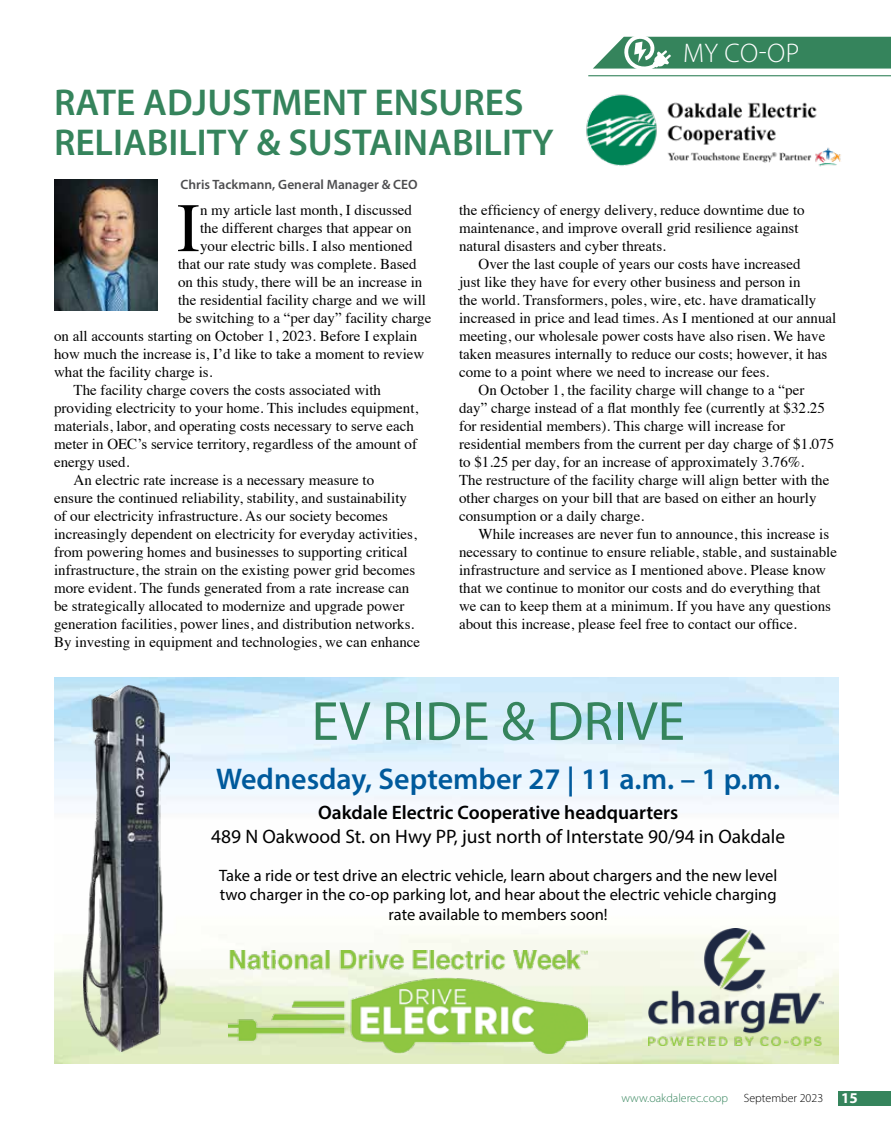
<style>
.page{position:relative;width:891px;height:1134px;background:#fff}
.page>*{position:absolute;margin:0;border:0;box-sizing:border-box;transform-origin:0 0}
.t1{font:69.45px "Times";color:#000}
.t2{font:55.5px "Myriad Pro";color:#35845c}
.t3{font:600 37.5px/40.5px "Myriad Pro";color:#35845c}
.t4{font:600 30px "Myriad Pro";color:#005a9c}
.t5{font:300 27px "Myriad Pro";color:#fff}
.t6{font:19.5px "Myriad Pro";color:#000}
.t7{font:600 19.5px "Myriad Pro";color:#000}
.t8{font:16.5px/19.8px "Myriad Pro";color:#000;text-align:center}
.t9{font:15px/18px "Times";color:#000}
.t10{font:600 13.5px "Myriad Pro";color:#4d4d4f}
.t11{font:300 12px "Myriad Pro";color:#35845c}
.t12{font:300 12px "Myriad Pro";color:#000}
.s1{font-weight:700;font-size:15px;color:#fff}
</style>
<div class="page">
<img style="left:55px;top:677px;width:783px;height:386px">
<img style="left:586px;top:94px;width:255px;height:73px">
<hr style="left:588px;top:75px;width:303px;height:1px;background:#35845c">
<svg style="left:593px;top:36px;width:298px;height:33px;background:#539674"></svg>
<div style="left:838px;top:1091px;width:53px;height:14px;background:#35845c"></div>
<img style="left:54px;top:179px;width:104px;height:132px">
<img style="left:83px;top:686px;width:86px;height:367px">
<img style="left:648px;top:928px;width:176px;height:118px">
<img style="left:229px;top:951px;width:359px;height:103px">
<h3 class="t3" style="left:54px;top:81px;width:501px">RATE ADJUSTMENT ENSURES<br>RELIABILITY &amp; SUSTAINABILITY</h3>
<p class="t10" style="left:181px;top:176px;width:239px">Chris Tackmann, General Manager &amp; CEO</p>
<h3 class="t5" style="left:683px;top:36px;width:118px">MY CO-OP</h3>
<h1 class="t1" style="left:177px;top:163px;width:25px">I</h1>
<p class="t9" style="left:200px;top:200px;width:214px">n my article last month, I discussed</p>
<p class="t9" style="left:200px;top:218px;width:213px">the different charges that appear on</p>
<p class="t9" style="left:200px;top:236px;width:214px">your electric bills. I also mentioned</p>
<p class="t9" style="left:178px;top:254px;width:240px">that our rate study was complete. Based</p>
<p class="t9" style="left:178px;top:272px;width:246px">on this study, there will be an increase in</p>
<p class="t9" style="left:178px;top:290px;width:249px">the residential facility charge and we will</p>
<p class="t9" style="left:178px;top:308px;width:255px">be switching to a “per day” facility charge</p>
<p class="t9" style="left:54px;top:326px;width:365px">on all accounts starting on October 1, 2023. Before I explain</p>
<p class="t9" style="left:54px;top:344px;width:372px">how much the increase is, I’d like to take a moment to review</p>
<p class="t9" style="left:54px;top:362px;width:160px">what the facility charge is.</p>
<p class="t9" style="left:74px;top:380px;width:309px">The facility charge covers the costs associated with</p>
<p class="t9" style="left:54px;top:398px;width:366px">providing electricity to your home. This includes equipment,</p>
<p class="t9" style="left:54px;top:416px;width:362px">materials, labor, and operating costs necessary to serve each</p>
<p class="t9" style="left:54px;top:434px;width:365px">meter in OEC’s service territory, regardless of the amount of</p>
<p class="t9" style="left:54px;top:452px;width:77px">energy used.</p>
<p class="t9" style="left:74px;top:470px;width:302px">An electric rate increase is a necessary measure to</p>
<p class="t9" style="left:54px;top:488px;width:354px">ensure the continued reliability, stability, and sustainability</p>
<p class="t9" style="left:54px;top:506px;width:336px">of our electricity infrastructure. As our society becomes</p>
<p class="t9" style="left:54px;top:524px;width:364px">increasingly dependent on electricity for everyday activities,</p>
<p class="t9" style="left:54px;top:542px;width:355px">from powering homes and businesses to supporting critical</p>
<p class="t9" style="left:54px;top:560px;width:363px">infrastructure, the strain on the existing power grid becomes</p>
<p class="t9" style="left:54px;top:578px;width:357px">more evident. The funds generated from a rate increase can</p>
<p class="t9" style="left:54px;top:596px;width:352px">be strategically allocated to modernize and upgrade power</p>
<p class="t9" style="left:54px;top:614px;width:362px">generation facilities, power lines, and distribution networks.</p>
<p class="t9" style="left:54px;top:632px;width:368px">By investing in equipment and technologies, we can enhance</p>
<p class="t9" style="left:459px;top:200px;width:347px">the efficiency of energy delivery, reduce downtime due to maintenance, and improve overall grid resilience against natural disasters and cyber threats.</p>
<p class="t9" style="left:479px;top:254px;width:323px">Over the last couple of years our costs have increased</p>
<p class="t9" style="left:459px;top:272px;width:343px">just like they have for every other business and person in</p>
<p class="t9" style="left:459px;top:290px;width:359px">the world. Transformers, poles, wire, etc. have dramatically</p>
<p class="t9" style="left:459px;top:308px;width:379px">increased in price and lead times. As I mentioned at our annual</p>
<p class="t9" style="left:459px;top:326px;width:368px">meeting, our wholesale power costs have also risen. We have</p>
<p class="t9" style="left:459px;top:344px;width:370px">taken measures internally to reduce our costs; however, it has</p>
<p class="t9" style="left:459px;top:362px;width:312px">come to a point where we need to increase our fees.</p>
<p class="t9" style="left:479px;top:380px;width:327px">On October 1, the facility charge will change to a “per</p>
<p class="t9" style="left:459px;top:398px;width:367px">day” charge instead of a flat monthly fee (currently at $32.25</p>
<p class="t9" style="left:459px;top:416px;width:328px">for residential members). This charge will increase for</p>
<p class="t9" style="left:459px;top:434px;width:377px">residential members from the current per day charge of $1.075</p>
<p class="t9" style="left:459px;top:452px;width:347px">to $1.25 per day, for an increase of approximately 3.76%.</p>
<p class="t9" style="left:459px;top:470px;width:372px">The restructure of the facility charge will align better with the</p>
<p class="t9" style="left:459px;top:488px;width:359px">other charges on your bill that are based on either an hourly</p>
<p class="t9" style="left:459px;top:506px;width:187px">consumption or a daily charge.</p>
<p class="t9" style="left:479px;top:524px;width:352px">While increases are never fun to announce, this increase is</p>
<p class="t9" style="left:459px;top:542px;width:380px">necessary to continue to ensure reliable, stable, and sustainable</p>
<p class="t9" style="left:459px;top:560px;width:368px">infrastructure and service as I mentioned above. Please know</p>
<p class="t9" style="left:459px;top:578px;width:363px">that we continue to monitor our costs and do everything that</p>
<p class="t9" style="left:459px;top:596px;width:374px">we can to keep them at a minimum. If you have any questions</p>
<p class="t9" style="left:459px;top:614px;width:339px">about this increase, please feel free to contact our office.</p>
<h2 class="t2" style="left:312px;top:687px;width:375px">EV RIDE &amp; DRIVE</h2>
<h3 class="t4" style="left:216px;top:760px;width:565px">Wednesday, September 27 | 11 a.m. – 1 p.m.</h3>
<h3 class="t7" style="left:318px;top:801px;width:362px">Oakdale Electric Cooperative headquarters</h3>
<h3 class="t6" style="left:211px;top:824px;width:575px">489 N Oakwood St. on Hwy PP, just north of Interstate 90/94 in Oakdale</h3>
<p class="t8" style="left:219px;top:865px;width:560px">Take a ride or test drive an electric vehicle, learn about chargers and the new level two charger in the co-op parking lot, and hear about the electric vehicle charging rate available to members soon!</p>
<p class="t11" style="left:622px;top:1091px;width:108px">www.oakdalerec.coop</p>
<p class="t12" style="left:744px;top:1091px;width:116px">September 2023 <span class="s1">15</span></p>
</div>
